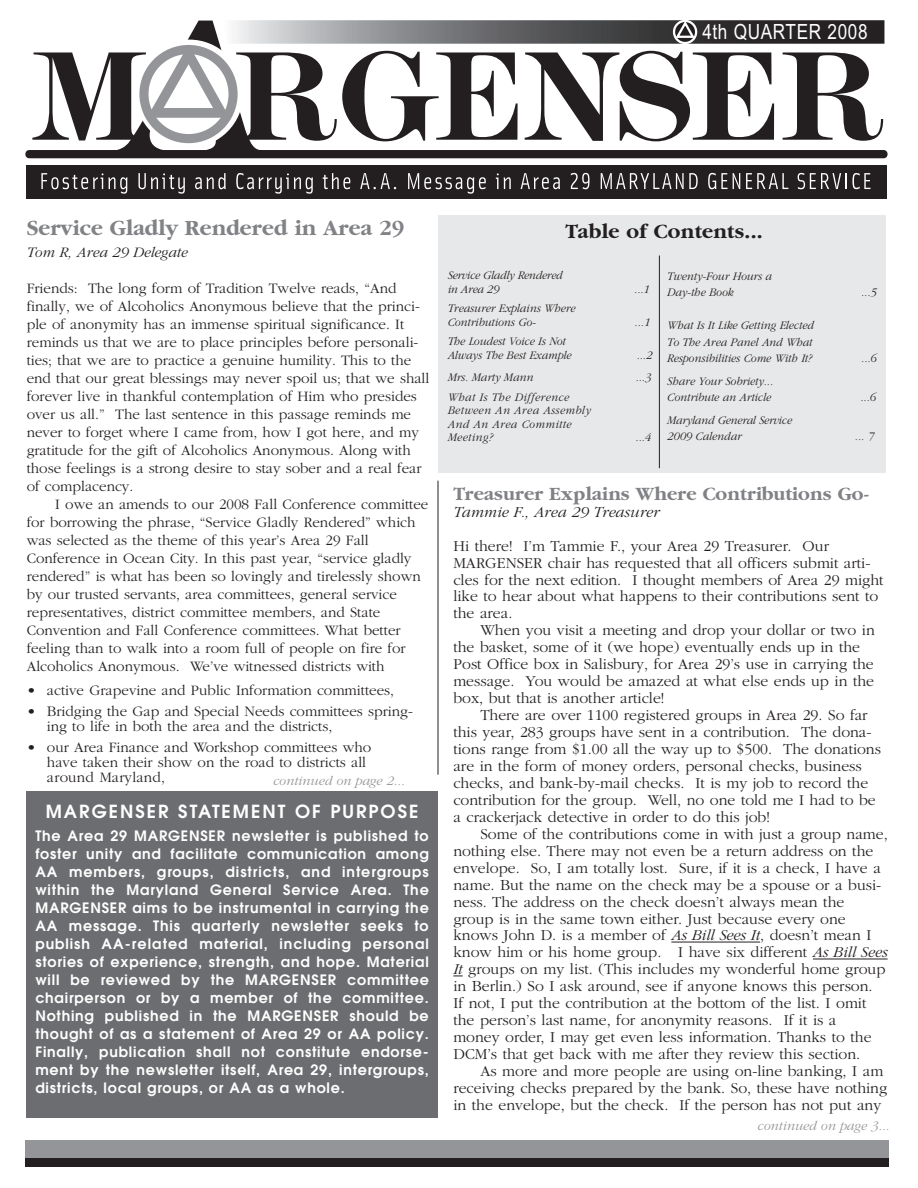
<style>
.page{position:relative;width:918px;height:1188px;background:#fff}
.page>*{position:absolute;margin:0;border:0;box-sizing:border-box;transform-origin:0 0}
.t1{font:700 22.5px "Garamond";color:#808285}
.t2{font:700 21px "Garamond";letter-spacing:.01em;color:#231f20}
.t3{font:21px "Arial Narrow";letter-spacing:.025em;color:#fff}
.t4{font:700 19.5px "Garamond";color:#808285}
.t5{font:600 18px "Avant Garde";letter-spacing:.11em;color:#fff}
.t6{font:300 15.75px/17px "Garamond";color:#231f20}
.t7{font:italic 300 15.75px "Garamond";color:#231f20}
.t8{font:300 15px/18px "Garamond";color:#231f20}
.t9{font:italic 300 15px "Garamond";color:#231f20}
.t10{font:600 14.25px/18px "Avant Garde";letter-spacing:.055em;color:#fff;text-align:justify}
.t11{font:italic 300 13.5px "Garamond";color:#939598}
.t12{font:italic 300 12px/16.5px "Garamond";color:#231f20;scale:.95 1}
.t13{font:italic 300 12px/13.5px "Garamond";letter-spacing:.04em;color:#231f20;scale:.95 1}
.s1{font-style:italic}
</style>
<div class="page">
<div style="left:26px;top:791px;width:412px;height:326px;background:#6c6d70"></div>
<div style="left:25px;top:1158px;width:863px;height:9px;background:#231f20"></div>
<div style="left:25px;top:1141px;width:863px;height:17px;background:#939598"></div>
<hr style="left:438px;top:481px;width:1px;height:294px;background:#231f20">
<div style="left:26px;top:165px;width:860px;height:33px;background:#231f20"></div>
<svg style="left:25px;top:20px;width:863px;height:138px"></svg>
<svg style="left:41px;top:173px;width:87px;height:21px"></svg>
<svg style="left:138px;top:173px;width:47px;height:21px"></svg>
<svg style="left:195px;top:173px;width:31px;height:16px"></svg>
<svg style="left:236px;top:173px;width:77px;height:21px"></svg>
<svg style="left:323px;top:173px;width:27px;height:16px"></svg>
<svg style="left:360px;top:173px;width:36px;height:16px"></svg>
<svg style="left:408px;top:173px;width:78px;height:21px"></svg>
<svg style="left:496px;top:173px;width:15px;height:16px"></svg>
<svg style="left:521px;top:173px;width:39px;height:16px"></svg>
<svg style="left:571px;top:173px;width:19px;height:16px"></svg>
<svg style="left:601px;top:173px;width:97px;height:16px"></svg>
<svg style="left:708px;top:173px;width:32px;height:16px"></svg>
<svg style="left:746px;top:173px;width:42px;height:16px"></svg>
<svg style="left:798px;top:173px;width:72px;height:16px"></svg>
<div style="left:438px;top:215px;width:448px;height:258px;background:#e7e8e9"></div>
<hr style="left:671px;top:942px;width:89px;height:1px;background:#231f20">
<hr style="left:813px;top:959px;width:75px;height:1px;background:#231f20">
<hr style="left:659px;top:256px;width:1px;height:212px;background:#231f20">
<h2 class="t3" style="left:702px;top:20px;width:167px">4th QUARTER 2008</h2>
<h1 class="t1" style="left:27px;top:214px;width:379px">Service Gladly Rendered in Area 29</h1>
<p class="t9" style="left:27px;top:243px;width:163px">Tom R, Area 29 Delegate</p>
<p class="t8" style="left:27px;top:278px;width:404px">Friends: The long form of Tradition Twelve reads, “And finally, we of Alcoholics Anonymous believe that the princi&shy;ple of anonymity has an immense spiritual significance. It reminds us that we are to place principles before personali&shy;ties; that we are to practice a genuine humility. This to the end that our great blessings may never spoil us; that we shall forever live in thankful contemplation of Him who presides over us all.” The last sentence in this passage reminds me never to forget where I came from, how I got here, and my gratitude for the gift of Alcoholics Anonymous. Along with those feelings is a strong desire to stay sober and a real fear of complacency.</p>
<p class="t8" style="left:27px;top:494px;width:403px;text-indent:29px">I owe an amends to our 2008 Fall Conference committee for borrowing the phrase, “Service Gladly Rendered” which was selected as the theme of this year’s Area 29 Fall Conference in Ocean City. In this past year, “service gladly rendered” is what has been so lovingly and tirelessly shown by our trusted servants, area committees, general service representatives, district committee members, and State Convention and Fall Conference committees. What better feeling than to walk into a room full of people on fire for Alcoholics Anonymous. We’ve witnessed districts with</p>
<p class="t8" style="left:27px;top:680px;width:369px">• active Grapevine and Public Information committees,</p>
<p class="t8" style="left:47px;top:703px;width:367px;line-height:15px;text-indent:-20px">• Bridging the Gap and Special Needs committees spring&shy;ing to life in both the area and the districts,</p>
<p class="t8" style="left:47px;top:739px;width:326px;line-height:15px;text-indent:-20px">• our Area Finance and Workshop committees who have taken their show on the road to districts all around Maryland,</p>
<p class="t11" style="left:273px;top:772px;width:133px">continued on page 2...</p>
<p class="t5" style="left:46px;top:805px;width:374px">MARGENSER STATEMENT OF PURPOSE</p>
<p class="t10" style="left:35px;top:828px;width:395px">The Area 29 MARGENSER newsletter is published to foster unity and facilitate communication among AA members, groups, districts, and intergroups within the Maryland General Service Area. The MARGENSER aims to be instrumental in carrying the AA message. This quarterly newsletter seeks to publish AA-related material, including personal stories of experience, strength, and hope. Material will be reviewed by the MARGENSER committee chairperson or by a member of the committee.<br>Nothing published in the MARGENSER should be thought of as a statement of Area 29 or AA policy.<br>Finally, publication shall not constitute endorse&shy;ment by the newsletter itself, Area 29, intergroups, districts, local groups, or AA as a whole.</p>
<h2 class="t2" style="left:565px;top:219px;width:199px">Table of Contents...</h2>
<p class="t12" style="left:448px;top:268px;width:123px;line-height:13.5px">Service Gladly Rendered in Area 29</p>
<p class="t12" style="left:448px;top:301px;width:136px;line-height:13.5px">Treasurer Explains Where<br>Contributions Go-</p>
<p class="t12" style="left:448px;top:334px;width:132px;line-height:13.5px">The Loudest Voice Is Not<br>Always The Best Example</p>
<p class="t12" style="left:634px;top:280px;width:18px">...1</p>
<p class="t12" style="left:635px;top:313px;width:18px">...1</p>
<p class="t12" style="left:637px;top:346px;width:18px">...2</p>
<p class="t12" style="left:448px;top:369px;width:92px">Mrs. Marty Mann</p>
<p class="t12" style="left:636px;top:369px;width:18px">...3</p>
<p class="t13" style="left:448px;top:390px;width:152px">What Is The Difference<br>Between An Area Assembly<br>And An Area Committe<br>Meeting?</p>
<p class="t12" style="left:636px;top:429px;width:18px">...4</p>
<p class="t12" style="left:667px;top:267px;width:112px">Twenty-Four Hours a<br>Day-the Book</p>
<p class="t12" style="left:667px;top:317px;width:156px">What Is It Like Getting Elected<br>To The Area Panel And What<br>Responsibilities Come With It?</p>
<p class="t12" style="left:667px;top:372px;width:113px">Share Your Sobriety...<br>Contribute an Article</p>
<p class="t12" style="left:667px;top:411px;width:133px">Maryland General Service<br>2009 Calendar</p>
<p class="t12" style="left:861px;top:284px;width:18px">...5</p>
<p class="t12" style="left:861px;top:350px;width:18px">...6</p>
<p class="t12" style="left:861px;top:389px;width:18px">...6</p>
<p class="t12" style="left:855px;top:428px;width:22px">... 7</p>
<p class="t4" style="left:453px;top:482px;width:417px">Treasurer Explains Where Contributions Go-</p>
<p class="t7" style="left:453px;top:502px;width:207px">Tammie F., Area 29 Treasurer</p>
<p class="t6" style="left:453px;top:537px;width:432px">Hi there! I’m Tammie F., your Area 29 Treasurer. Our MARGENSER chair has requested that all officers submit arti&shy;cles for the next edition. I thought members of Area 29 might like to hear about what happens to their contributions sent to the area.</p>
<p class="t6" style="left:453px;top:621px;width:423px;text-indent:27px">When you visit a meeting and drop your dollar or two in the basket, some of it (we hope) eventually ends up in the Post Office box in Salisbury, for Area 29’s use in carrying the message. You would be amazed at what else ends up in the box, but that is another article!</p>
<p class="t6" style="left:453px;top:706px;width:429px;text-indent:27px">There are over 1100 registered groups in Area 29. So far this year, 283 groups have sent in a contribution. The dona&shy;tions range from $1.00 all the way up to $500. The donations are in the form of money orders, personal checks, business checks, and bank-by-mail checks. It is my job to record the contribution for the group. Well, no one told me I had to be a crackerjack detective in order to do this job!</p>
<p class="t6" style="left:453px;top:825px;width:436px;text-indent:27px">Some of the contributions come in with just a group name, nothing else. There may not even be a return address on the envelope. So, I am totally lost. Sure, if it is a check, I have a name. But the name on the check may be a spouse or a busi&shy;ness. The address on the check doesn’t always mean the group is in the same town either. Just because every one knows John D. is a member of <span class="s1">As Bill Sees It</span>, doesn’t mean I know him or his home group. I have six different <span class="s1">As Bill Sees It</span> groups on my list. (This includes my wonderful home group in Berlin.) So I ask around, see if anyone knows this person.<br>If not, I put the contribution at the bottom of the list. I omit the person’s last name, for anonymity reasons. If it is a<br>money order, I may get even less information. Thanks to the DCM’s that get back with me after they review this section.</p>
<p class="t6" style="left:453px;top:1062px;width:435px;text-indent:27px">As more and more people are using on-line banking, I am receiving checks prepared by the bank. So, these have nothing in the envelope, but the check. If the person has not put any</p>
<p class="t11" style="left:758px;top:1117px;width:133px">continued on page 3...</p>
</div>
